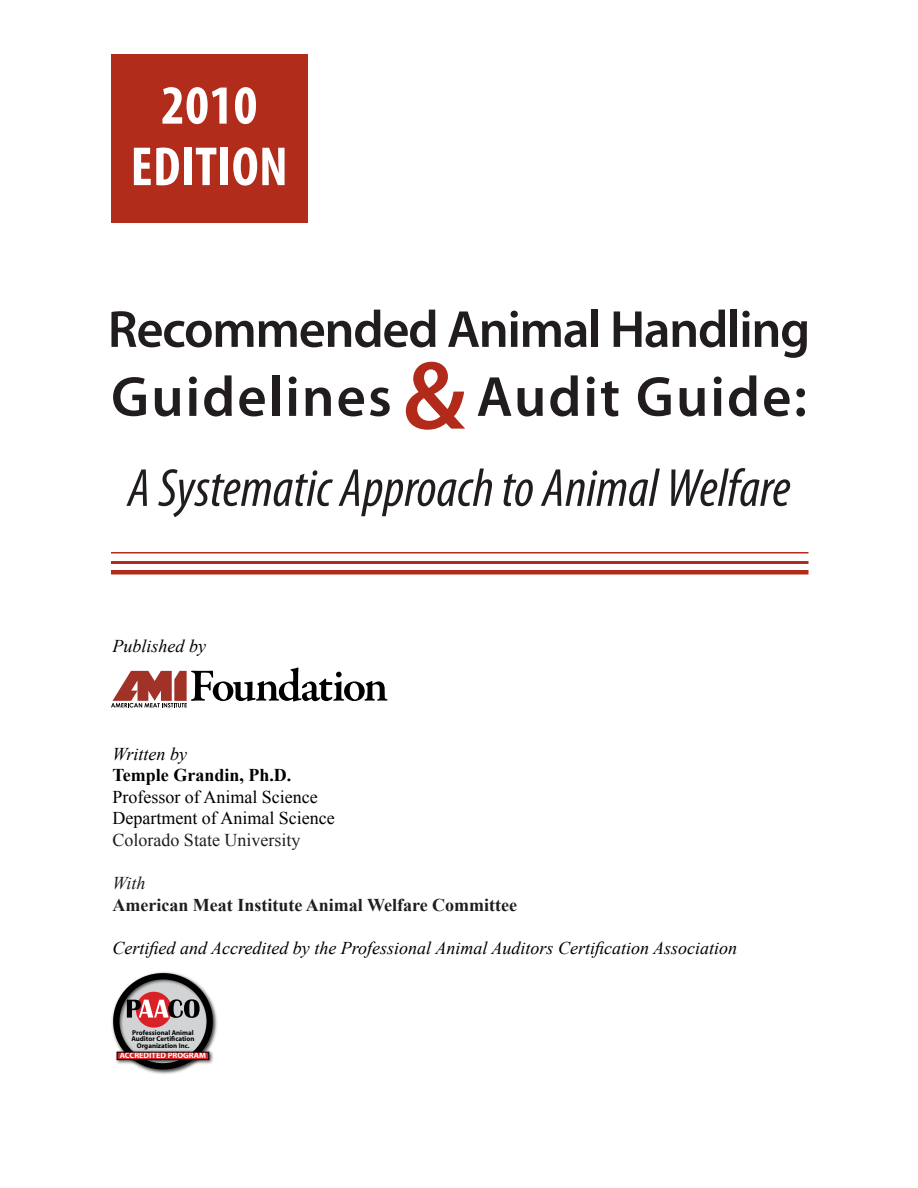
<style>
.page{position:relative;width:918px;height:1188px;background:#fff}
.page>*{position:absolute;margin:0;border:0;box-sizing:border-box;transform-origin:0 0}
.t1{font:600 97.5px "Myriad Pro";color:#b22a19}
.t2{font:600 57px "Myriad Pro";letter-spacing:.035em;color:#211d1e}
.t3{font:700 condensed 55.5px/61.5px "Myriad Pro";letter-spacing:.01em;color:#fff;text-align:center}
.t4{font:italic condensed 54px "Myriad Pro";color:#211d1e}
.t5{font:600 52.5px "Myriad Pro";letter-spacing:-.025em;color:#211d1e}
.t6{font:italic 18px "Times New Roman";color:#000}
.t7{font:18px/21.6px "Times New Roman";color:#000}
.t8{font:700 18px "Times New Roman";color:#211d1e}
.t9{font:18px "Times New Roman";color:#211d1e}
.t10{font:700 18px "Times New Roman";color:#000}
.t11{font:italic 18px "Times New Roman";color:#211d1e}
.t12{font:700 8.25px "Myriad";color:#fff}
.t13{font:700 6.9px/6.3px "Myriad";color:#000;text-align:center}
</style>
<div class="page">
<hr style="left:111px;top:561px;width:697px;height:3px;background:#b22c1b">
<hr style="left:111px;top:552px;width:697px;height:2px;background:#b22c1b">
<hr style="left:111px;top:570px;width:697px;height:4px;background:#b22c1b">
<div style="left:111px;top:54px;width:196px;height:168px;background:#b22c1b"></div>
<div style="left:111px;top:971px;width:108px;height:105px;background:#000;opacity:.75"></div>
<div style="left:113px;top:973px;width:100px;height:96px;border:6px solid #000;border-radius:50%"></div>
<div style="left:114px;top:1049px;width:100px;height:16px;background:#000;opacity:.75"></div>
<div style="left:117px;top:1052px;width:92px;height:8px;background:#da2128"></div>
<div style="left:117px;top:1052px;width:92px;height:8px;border:1px solid #000"></div>
<div style="left:136px;top:992px;width:36px;height:36px;background:#da2128;border-radius:50%"></div>
<svg style="left:127px;top:999px;width:73px;height:19px"></svg>
<svg style="left:111px;top:668px;width:277px;height:40px"></svg>
<h3 class="t3" style="left:131px;top:73px;width:159px">2010<br>EDITION</h3>
<h3 class="t5" style="left:108px;top:296px;width:704px">Recommended Animal Handling</h3>
<h2 class="t2" style="left:111px;top:360px;width:282px">Guidelines</h2>
<h2 class="t2" style="left:476px;top:360px;width:332px">Audit Guide:</h2>
<h1 class="t1" style="left:403px;top:334px;width:64px">&amp;</h1>
<h3 class="t4" style="left:128px;top:455px;width:664px">A Systematic Approach to Animal Welfare</h3>
<p class="t6" style="left:112px;top:633px;width:95px">Published by</p>
<p class="t6" style="left:112px;top:741px;width:76px">Written by</p>
<p class="t10" style="left:112px;top:763px;width:180px">Temple Grandin, Ph.D.</p>
<p class="t7" style="left:112px;top:786px;width:224px">Professor of Animal Science<br>Department of Animal Science</p>
<p class="t9" style="left:112px;top:828px;width:189px">Colorado State University</p>
<p class="t11" style="left:112px;top:871px;width:35px">With</p>
<p class="t8" style="left:112px;top:892px;width:406px">American Meat Institute Animal Welfare Committee</p>
<p class="t6" style="left:112px;top:936px;width:626px">Certified and Accredited by the Professional Animal Auditors Certification Association</p>
<p class="t13" style="left:131px;top:1030px;width:65px">Professional Animal<br>Auditor Certification<br>Organization Inc.</p>
<p class="t12" style="left:120px;top:1051px;width:88px">ACCREDITED PROGRAM</p>
</div>
